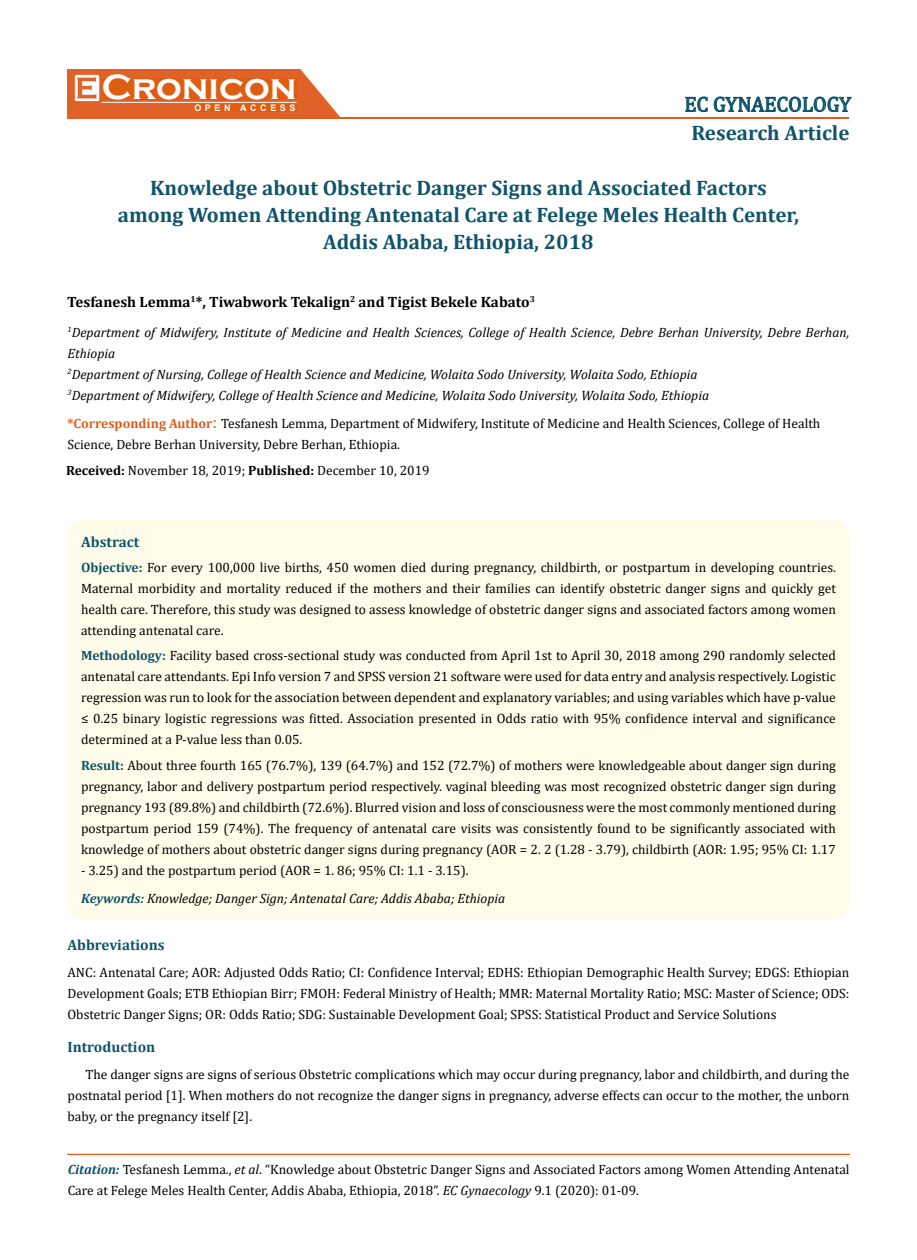
<style>
.page{position:relative;width:917px;height:1260px;background:#fff}
.page>*{position:absolute;margin:0;border:0;box-sizing:border-box;transform-origin:0 0}
.t1{font:700 36px "Copperplate Gothic";color:#fff}
.t2{font:700 21px/27px "Cambria";color:#0e546a;text-align:center}
.t3{font:21px "Cambria";color:#0e546a}
.t4{font:700 15px "Cambria";color:#000}
.t5{font:700 15px "Cambria";color:#0e546a}
.t6{font:13.5px/21px "Cambria";color:#000;text-align:justify}
.t7{font:italic 13.5px/21px "Cambria";color:#000}
.t8{font:700 9px "Arial";letter-spacing:.4em;color:#fff}
.s1{font-weight:700;color:#e05d1a}
.s2{font-size:18px;color:#e05d1a}
.s3{font-weight:700}
.s4{font-weight:700;color:#0e546a}
.s5{font-weight:700;font-style:italic;color:#0e546a}
.s6{font-style:italic}
</style>
<div class="page">
<div style="left:67px;top:70px;width:290px;height:49px;background:#e06228"></div>
<svg style="left:300px;top:69px;width:90px;height:49px"></svg>
<img style="left:75px;top:75px;width:24px;height:26px">
<div style="left:102px;top:79px;width:195px;height:21px;background:#df5d11"></div>
<div style="left:194px;top:105px;width:103px;height:7px;background:#df5d11"></div>
<svg style="left:685px;top:97px;width:166px;height:15px"></svg>
<hr style="left:102px;top:102px;width:194px;height:1px;background:#fff">
<hr style="left:279px;top:118px;width:569px;height:1px;background:#e05d1a">
<div style="left:67px;top:1154px;width:782px;height:1px;border:1px solid #e05d1a"></div>
<div style="left:67px;top:519px;width:782px;height:401px;background:#fffde9;border-radius:18px"></div>
<h1 class="t1" style="left:102px;top:68px;width:196px">Cronicon</h1>
<p class="t8" style="left:194px;top:102px;width:103px">OPEN ACCESS</p>
<h2 class="t3" style="left:684px;top:92px;width:168px">EC GYNAECOLOGY</h2>
<h2 class="t2" style="left:691px;top:119px;width:160px">Research Article</h2>
<h2 class="t2" style="left:118px;top:174px;width:682px">Knowledge about Obstetric Danger Signs and Associated Factors among Women Attending Antenatal Care at Felege Meles Health Center,<br>Addis Ababa, Ethiopia, 2018</h2>
<p class="t4" style="left:67px;top:291px;width:469px">Tesfanesh Lemma<sup>1</sup>*, Tiwabwork Tekalign<sup>2</sup> and Tigist Bekele Kabato<sup>3</sup></p>
<p class="t7" style="left:67px;top:321px;width:783px"><sup>1</sup>Department of Midwifery, Institute of Medicine and Health Sciences, College of Health Science, Debre Berhan University, Debre Berhan, Ethiopia<br><sup>2</sup>Department of Nursing, College of Health Science and Medicine, Wolaita Sodo University, Wolaita Sodo, Ethiopia<br><sup>3</sup>Department of Midwifery, College of Health Science and Medicine, Wolaita Sodo University, Wolaita Sodo, Ethiopia</p>
<p class="t6" style="left:67px;top:413px;width:754px"><span class="s1">*Corresponding Author</span><span class="s2">:</span> Tesfanesh Lemma, Department of Midwifery, Institute of Medicine and Health Sciences, College of Health<br>Science, Debre Berhan University, Debre Berhan, Ethiopia.</p>
<p class="t6" style="left:66px;top:460px;width:365px"><span class="s3">Received:</span> November 18, 2019; <span class="s3">Published:</span> December 10, 2019</p>
<p class="t5" style="left:81px;top:531px;width:60px">Abstract</p>
<p class="t6" style="left:81px;top:556px;width:756px"><span class="s4">Objective:</span> For every 100,000 live births, 450 women died during pregnancy, childbirth, or postpartum in developing countries.<br>Maternal morbidity and mortality reduced if the mothers and their families can identify obstetric danger signs and quickly get health care. Therefore, this study was designed to assess knowledge of obstetric danger signs and associated factors among women attending antenatal care.</p>
<p class="t6" style="left:81px;top:645px;width:756px"><span class="s4">Methodology:</span> Facility based cross-sectional study was conducted from April 1st to April 30, 2018 among 290 randomly selected antenatal care attendants. Epi Info version 7 and SPSS version 21 software were used for data entry and analysis respectively. Logistic regression was run to look for the association between dependent and explanatory variables; and using variables which have p-value ≤ 0.25 binary logistic regressions was fitted. Association presented in Odds ratio with 95% confidence interval and significance determined at a P-value less than 0.05.</p>
<p class="t6" style="left:81px;top:755px;width:756px"><span class="s4">Result:</span> About three fourth 165 (76.7%), 139 (64.7%) and 152 (72.7%) of mothers were knowledgeable about danger sign during pregnancy, labor and delivery postpartum period respectively. vaginal bleeding was most recognized obstetric danger sign during pregnancy 193 (89.8%) and childbirth (72.6%). Blurred vision and loss of consciousness were the most commonly mentioned during postpartum period 159 (74%). The frequency of antenatal care visits was consistently found to be significantly associated with knowledge of mothers about obstetric danger signs during pregnancy (AOR = 2. 2 (1.28 - 3.79), childbirth (AOR: 1.95; 95% CI: 1.17</p>
<p class="t6" style="left:81px;top:856px;width:426px;line-height:27.9px">- 3.25) and the postpartum period (AOR = 1. 86; 95% CI: 1.1 - 3.15).<br><span class="s5">Keywords:</span> <span class="s6">Knowledge; Danger Sign; Antenatal Care; Addis Ababa; Ethiopia</span></p>
<p class="t5" style="left:67px;top:934px;width:99px">Abbreviations</p>
<p class="t6" style="left:67px;top:962px;width:783px">ANC: Antenatal Care; AOR: Adjusted Odds Ratio; CI: Confidence Interval; EDHS: Ethiopian Demographic Health Survey; EDGS: Ethiopian Development Goals; ETB Ethiopian Birr; FMOH: Federal Ministry of Health; MMR: Maternal Mortality Ratio; MSC: Master of Science; ODS:<br>Obstetric Danger Signs; OR: Odds Ratio; SDG: Sustainable Development Goal; SPSS: Statistical Product and Service Solutions</p>
<p class="t5" style="left:67px;top:1036px;width:89px">Introduction</p>
<p class="t6" style="left:67px;top:1064px;width:783px;text-indent:18px">The danger signs are signs of serious Obstetric complications which may occur during pregnancy, labor and childbirth, and during the postnatal period [1]. When mothers do not recognize the danger signs in pregnancy, adverse effects can occur to the mother, the unborn baby, or the pregnancy itself [2].</p>
<p class="t6" style="left:68px;top:1159px;width:783px"><span class="s5">Citation:</span> Tesfanesh Lemma., <span class="s6">et al</span>. “Knowledge about Obstetric Danger Signs and Associated Factors among Women Attending Antenatal<br>Care at Felege Meles Health Center, Addis Ababa, Ethiopia, 2018”. <span class="s6">EC Gynaecology</span> 9.1 (2020): 01-09.</p>
</div>
